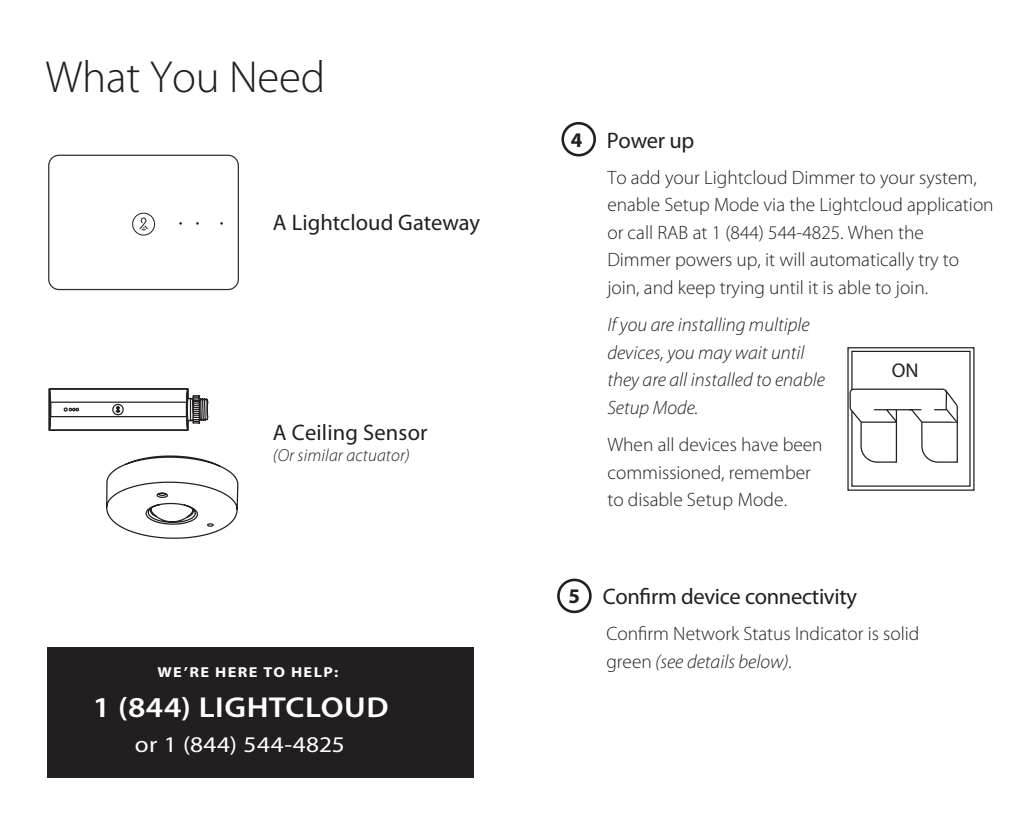
<style>
.page{position:relative;width:1035px;height:833px;background:#fff}
.page>*{position:absolute;margin:0;border:0;box-sizing:border-box;transform-origin:0 0}
.t1{font:300 45px "Myriad Pro";letter-spacing:-.005em;color:#231f20}
.t2{font:600 29px "Myriad Pro";letter-spacing:.015em;color:#fff;scale:1.13 1}
.t3{font:22.5px "Myriad Pro";letter-spacing:-.005em;color:#231f20}
.t4{font:22.5px "Myriad Pro";letter-spacing:.02em;color:#fff;scale:1.13 1}
.t5{font:20px "Myriad Pro";color:#231f20}
.t6{font:300 19.5px/27.5px "Myriad Pro";color:#231f20}
.t7{font:italic 300 19.5px/27.5px "Myriad Pro";color:#231f20}
.t8{font:italic 300 17.5px "Myriad Pro";letter-spacing:.01em;color:#231f20}
.t9{font:700 14.5px "Myriad Pro";letter-spacing:.085em;color:#fff;scale:1.13 1}
.s1{font-weight:700;font-size:20.75px}
.s2{font-style:italic}
</style>
<div class="page">
<div style="left:561px;top:122px;width:35px;height:34px;border:3px solid #231f20;border-radius:50%"></div>
<svg style="left:847px;top:347px;width:128px;height:144px"></svg>
<div style="left:557px;top:578px;width:35px;height:35px;border:3px solid #231f20;border-radius:50%"></div>
<div style="left:48px;top:155px;width:191px;height:135px;border:1px solid #312f30;border-radius:10px"></div>
<svg style="left:132px;top:213px;width:23px;height:22px"></svg>
<div style="left:47px;top:646px;width:426px;height:131px;background:#231f20"></div>
<svg style="left:106px;top:455px;width:133px;height:84px"></svg>
<svg style="left:48px;top:388px;width:161px;height:43px"></svg>
<h1 class="t1" style="left:46px;top:52px;width:281px">What You Need</h1>
<p class="t3" style="left:273px;top:210px;width:209px">A Lightcloud Gateway</p>
<p class="t3" style="left:273px;top:420px;width:156px">A Ceiling Sensor</p>
<p class="t8" style="left:273px;top:446px;width:139px">(Or similar actuator)</p>
<p class="t9" style="left:158px;top:664px;width:161px">WE’RE HERE TO HELP:</p>
<h2 class="t2" style="left:93px;top:691px;width:263px">1 (844) LIGHTCLOUD</h2>
<p class="t4" style="left:135px;top:732px;width:187px">or 1 (844) 544-4825</p>
<p class="t3" style="left:571px;top:128px;width:125px"><span class="s1">4</span> Power up</p>
<p class="t6" style="left:607px;top:164px;width:388px">To add your Lightcloud Dimmer to your system, enable Setup Mode via the Lightcloud application or call RAB at 1 (844) 544-4825. When the<br>Dimmer powers up, it will automatically try to join, and keep trying until it is able to join.</p>
<p class="t7" style="left:607px;top:311px;width:219px">If you are installing multiple devices, you may wait until they are all installed to enable<br>Setup Mode.</p>
<p class="t6" style="left:607px;top:431px;width:217px">When all devices have been commissioned, remember to disable Setup Mode.</p>
<p class="t5" style="left:892px;top:359px;width:28px">ON</p>
<p class="t3" style="left:568px;top:584px;width:290px"><span class="s1">5</span> Confirm device connectivity</p>
<p class="t6" style="left:606px;top:620px;width:315px">Confirm Network Status Indicator is solid green <span class="s2">(see details below).</span></p>
</div>
